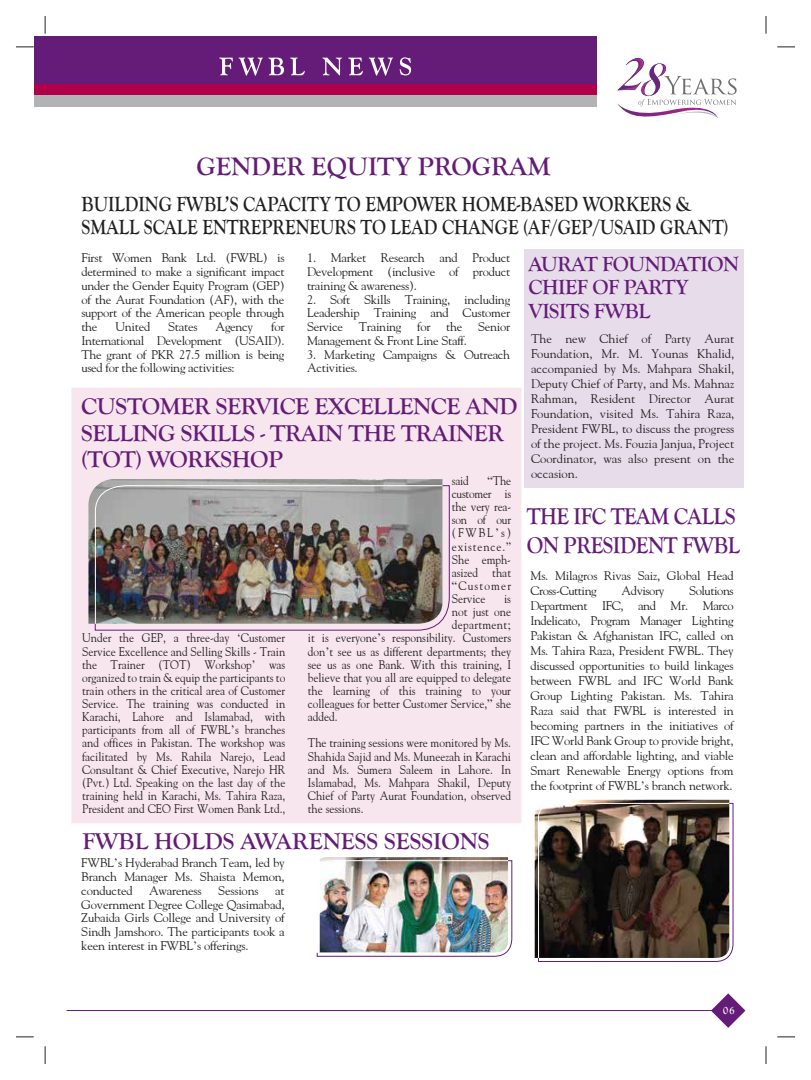
<style>
.page{position:relative;width:811px;height:1080px;background:#fff}
.page>*{position:absolute;margin:0;border:0;box-sizing:border-box;transform-origin:0 0}
.t1{font:700 26.25px "Goudy Old Style T";color:#641c78}
.t2{font:700 23.75px/26.2px "Goudy Old Style T";letter-spacing:-.015em;color:#641c78}
.t3{font:700 23.75px/28.8px "Goudy Old Style T";letter-spacing:-.015em;color:#641c78;scale:.9 1}
.t4{font:700 21.25px/22.5px "Goudy Old Style T";color:#221f20;scale:.85 1}
.t5{font:700 21.25px/23.8px "Goudy Old Style T";letter-spacing:-.02em;color:#641c78}
.t6{font:12.5px/15px "Goudy";letter-spacing:-.015em;color:#221f20;text-align:justify}
.t7{font:12.5px/13.1px "Goudy";letter-spacing:-.015em;color:#221f20;text-align:justify;scale:.9 1}
.t8{font:12.5px "Goudy";letter-spacing:.03em;color:#221f20;scale:.9 1}
.t9{font:12.5px "Goudy";letter-spacing:-.035em;color:#221f20}
.t10{font:700 11.25px "Goudy Old Style T";color:#fff;scale:.9 1}
.s1{font-family:"Times"}
</style>
<div class="page">
<div style="left:71px;top:388px;width:450px;height:435px;background:#f7e6ed"></div>
<div style="left:34px;top:36px;width:562px;height:71px;background:#641c78"></div>
<div style="left:34px;top:85px;width:562px;height:10px;background:#b00049"></div>
<div style="left:34px;top:95px;width:562px;height:12px;background:#b1b3b5"></div>
<svg style="left:219px;top:58px;width:13px;height:17px"></svg>
<svg style="left:238px;top:58px;width:46px;height:18px"></svg>
<svg style="left:290px;top:58px;width:14px;height:17px"></svg>
<svg style="left:322px;top:58px;width:20px;height:17px"></svg>
<svg style="left:348px;top:58px;width:14px;height:17px"></svg>
<svg style="left:368px;top:58px;width:25px;height:18px"></svg>
<svg style="left:399px;top:57px;width:12px;height:18px"></svg>
<svg style="left:765px;top:16px;width:1px;height:18px"></svg>
<svg style="left:45px;top:16px;width:1px;height:18px"></svg>
<svg style="left:16px;top:47px;width:18px;height:1px"></svg>
<svg style="left:16px;top:1037px;width:18px;height:1px"></svg>
<svg style="left:777px;top:47px;width:17px;height:1px"></svg>
<svg style="left:777px;top:1037px;width:17px;height:1px"></svg>
<svg style="left:765px;top:1046px;width:1px;height:18px"></svg>
<svg style="left:45px;top:1046px;width:1px;height:18px"></svg>
<svg style="left:711px;top:993px;width:34px;height:35px"></svg>
<hr style="left:67px;top:1010px;width:653px;height:1px;background:#641c78">
<svg style="left:95px;top:485px;width:354px;height:145px;background:#ecd8e4"></svg>
<img style="left:88px;top:479px;width:354px;height:145px">
<img style="left:95px;top:485px;width:347px;height:139px">
<img style="left:534px;top:800px;width:194px;height:158px">
<svg style="left:537px;top:803px;width:196px;height:159px;background:#4a3e36"></svg>
<div style="left:524px;top:249px;width:219px;height:239px;background:#e7ddea"></div>
<svg style="left:617px;top:57px;width:119px;height:61px"></svg>
<img style="left:320px;top:857px;width:187px;height:3px">
<img style="left:316px;top:860px;width:196px;height:97px">
<h1 class="t1" style="left:196px;top:152px;width:355px">GENDER EQUITY PROGRAM</h1>
<h3 class="t4" style="left:82px;top:193px;width:762px">BUILDING FWBL’S CAPACITY TO EMPOWER HOME-BASED WORKERS &amp;<br>SMALL SCALE ENTREPRENEURS TO LEAD CHANGE (AF/GEP/USAID GRANT)</h3>
<p class="t6" style="left:81px;top:251px;width:204px;line-height:13.8px">First Women Bank Ltd. (FWBL) is determined to make a significant impact under the Gender Equity Program (GEP) of the Aurat Foundation (AF), with the support of the American people through the</p>
<p class="t6" style="left:307px;top:251px;width:204px;line-height:13.8px">1. Market Research and Product Development (inclusive of product training &amp; awareness).</p>
<p class="t6" style="left:307px;top:292px;width:204px;line-height:13.8px">2. Soft Skills Training, including Leadership Training and Customer Service</p>
<h3 class="t5" style="left:528px;top:252px;width:212px">AURAT FOUNDATION<br>CHIEF OF PARTY<br>VISITS FWBL</h3>
<p class="t6" style="left:115px;top:319px;width:36px">United</p>
<p class="t6" style="left:168px;top:319px;width:31px">States</p>
<p class="t6" style="left:215px;top:319px;width:39px">Agency</p>
<p class="t6" style="left:358px;top:319px;width:44px">Training</p>
<p class="t6" style="left:417px;top:319px;width:15px">for</p>
<p class="t6" style="left:446px;top:319px;width:18px">the</p>
<p class="t6" style="left:478px;top:319px;width:34px">Senior</p>
<p class="t6" style="left:307px;top:333px;width:161px">Management &amp; Front Line Staff.</p>
<p class="t6" style="left:307px;top:347px;width:204px;line-height:13.8px">3. Marketing Campaigns &amp; Outreach<br>Activities.</p>
<p class="t6" style="left:81px;top:320px;width:204px;line-height:13.8px;text-indent:190px">for International Development (USAID).<br>The grant of PKR 27.5 million is being used for the following activities:</p>
<p class="t6" style="left:530px;top:331px;width:205px">The new Chief of Party Aurat Foundation, Mr. M. Younas Khalid, accompanied by Ms. Mahpara Shakil, Deputy Chief of Party, and Ms. Mahnaz Rahman, Resident Director Aurat Foundation, visited Ms. Tahira Raza, President FWBL, to discuss the progress of the project. Ms. Fouzia Janjua, Project Coordinator, was also present on the occasion.</p>
<h2 class="t2" style="left:81px;top:394px;width:437px">CUSTOMER SERVICE EXCELLENCE AND<br>SELLING SKILLS - TRAIN THE TRAINER (TOT) WORKSHOP</h2>
<p class="t7" style="left:451px;top:474px;width:67px;text-indent:36px"><span class="s1">“</span>The customer is the very rea&shy;son of our (FWBL<span class="s1">’</span>s) existence.<span class="s1">” </span>She emph&shy;asized that <span class="s1">“</span>Customer Service</p>
<p class="t7" style="left:451px;top:474px;width:20px">said</p>
<h2 class="t3" style="left:526px;top:502px;width:238px">THE IFC TEAM CALLS<br>ON PRESIDENT FWBL</h2>
<p class="t6" style="left:530px;top:568px;width:205px">Ms. Milagros Rivas Saiz, Global Head<br>Cross-Cutting</p>
<p class="t6" style="left:530px;top:583px;width:205px;text-indent:159px">Solutions Department IFC, and Mr. Marco Indelicato, Program Manager Lighting Pakistan &amp; Afghanistan IFC, called on Ms. Tahira Raza, President FWBL. They discussed opportunities to build linkages between FWBL and IFC World Bank Group Lighting Pakistan. Ms. Tahira Raza said that FWBL is interested in becoming partners in the initiatives of IFC World Bank Group to provide bright, clean and affordable lighting, and viable Smart Renewable Energy options from the footprint of FWBL<span class="s1">’</span>s branch network.</p>
<p class="t9" style="left:621px;top:583px;width:44px">Advisory</p>
<p class="t7" style="left:504px;top:592px;width:9px">is</p>
<p class="t7" style="left:451px;top:605px;width:67px">not just one</p>
<p class="t8" style="left:451px;top:617px;width:67px">department<span class="s1">;</span></p>
<p class="t7" style="left:308px;top:631px;width:227px">it is everyone<span class="s1">’</span>s responsibility. Customers</p>
<p class="t7" style="left:308px;top:644px;width:227px">don<span class="s1">’</span>t see us as different departments; they</p>
<p class="t7" style="left:308px;top:657px;width:227px">see us as one Bank. With this training, I</p>
<p class="t7" style="left:308px;top:671px;width:227px">believe that you all are equipped to delegate</p>
<p class="t7" style="left:308px;top:684px;width:227px">the learning of this training to your</p>
<p class="t7" style="left:308px;top:697px;width:227px">colleagues for better Customer Service,<span class="s1">”</span> she</p>
<p class="t7" style="left:308px;top:710px;width:34px">added.</p>
<p class="t7" style="left:308px;top:736px;width:227px">The training sessions were monitored by Ms.<br>Shahida Sajid and Ms. Muneezah in Karachi and Ms. Sumera Saleem in Lahore. In Islamabad, Ms. Mahpara Shakil, Deputy Chief of Party Aurat Foundation, observed the sessions.</p>
<p class="t7" style="left:82px;top:631px;width:227px">Under the GEP, a three-day <span class="s1">‘</span>Customer Service Excellence and Selling Skills - Train the Trainer (TOT) Workshop<span class="s1">’</span> was organized to train &amp; equip the participants to train others in the critical area of Customer Service. The training was conducted in Karachi, Lahore and Islamabad, with participants from all of FWBL<span class="s1">’</span>s branches and offices in Pakistan. The workshop was facilitated by Ms. Rahila Narejo, Lead Consultant &amp; Chief Executive, Narejo HR (Pvt.) Ltd. Speaking on the last day of the training held in Karachi, Ms. Tahira Raza, President and CEO First Women Bank Ltd.,</p>
<h2 class="t2" style="left:82px;top:828px;width:408px">FWBL HOLDS AWARENESS SESSIONS</h2>
<p class="t6" style="left:81px;top:856px;width:205px;line-height:13.8px">FWBL<span class="s1">’</span>s Hyderabad Branch Team, led by Branch Manager Ms. Shaista Memon, conducted</p>
<p class="t6" style="left:149px;top:883px;width:54px">Awareness</p>
<p class="t6" style="left:218px;top:883px;width:42px">Sessions</p>
<p class="t6" style="left:81px;top:883px;width:205px;line-height:13.8px;text-indent:194px">at Government Degree College Qasimabad, Zubaida Girls College and University of Sindh Jamshoro. The participants took a keen interest in FWBL<span class="s1">’</span>s offerings.</p>
<p class="t10" style="left:722px;top:1004px;width:14px">06</p>
</div>
